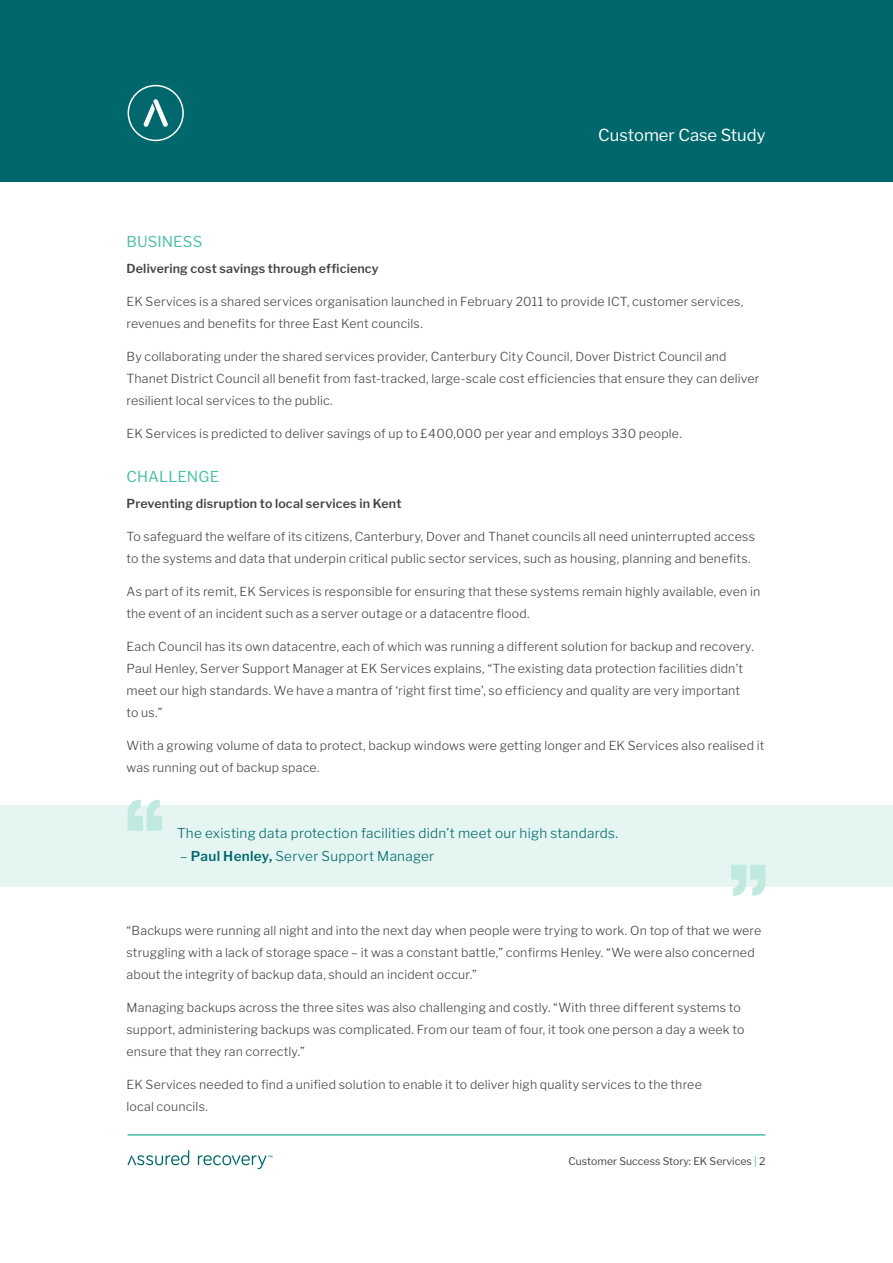
<style>
.page{position:relative;width:893px;height:1263px;background:#fff}
.page>*{position:absolute;margin:0;border:0;box-sizing:border-box;transform-origin:0 0}
.t1{font:16.5px "Libre Franklin";color:#fff}
.t2{font:15px "Libre Franklin";letter-spacing:.005em;color:#4cbfa6}
.t3{font:300 13.5px "Libre Franklin";letter-spacing:.02em;color:#00686c}
.t4{font:300 12.3px/21.8px "Libre Franklin";letter-spacing:.015em;color:#444}
.t5{font:600 12.3px "Libre Franklin";letter-spacing:.015em;color:#444}
.t6{font:10.5px "Libre Franklin";color:#444}
.s1{font-weight:600}
.s2{color:#46bfa5}
</style>
<div class="page">
<div style="left:0;top:0;width:893px;height:182px;background:#00686c"></div>
<hr style="left:128px;top:1134px;width:637px;height:2px;background:#46bfa5">
<svg style="left:128px;top:1150px;width:61px;height:15px"></svg>
<svg style="left:198px;top:1155px;width:74px;height:14px"></svg>
<svg style="left:144px;top:99px;width:24px;height:28px"></svg>
<div style="left:128px;top:85px;width:56px;height:56px;border:2px solid #fff;border-radius:50%"></div>
<div style="left:0;top:806px;width:893px;height:81px;background:#e4f5f2"></div>
<svg style="left:128px;top:800px;width:34px;height:31px"></svg>
<svg style="left:731px;top:865px;width:34px;height:31px"></svg>
<h1 class="t1" style="left:598px;top:125px;width:169px">Customer Case Study</h1>
<p class="t2" style="left:126px;top:232px;width:77px">BUSINESS</p>
<p class="t5" style="left:126px;top:261px;width:254px">Delivering cost savings through efficiency</p>
<p class="t4" style="left:126px;top:291px;width:618px">EK Services is a shared services organisation launched in February 2011 to provide ICT, customer services, revenues and benefits for three East Kent councils.</p>
<p class="t4" style="left:126px;top:346px;width:634px">By collaborating under the shared services provider, Canterbury City Council, Dover District Council and<br>Thanet District Council all benefit from fast-tracked, large-scale cost efficiencies that ensure they can deliver resilient local services to the public.</p>
<p class="t4" style="left:126px;top:422px;width:557px">EK Services is predicted to deliver savings of up to £400,000 per year and employs 330 people.</p>
<p class="t2" style="left:126px;top:468px;width:94px">CHALLENGE</p>
<p class="t5" style="left:126px;top:496px;width:277px">Preventing disruption to local services in Kent</p>
<p class="t4" style="left:126px;top:526px;width:630px">To safeguard the welfare of its citizens, Canterbury, Dover and Thanet councils all need uninterrupted access to the systems and data that underpin critical public sector services, such as housing, planning and benefits.</p>
<p class="t4" style="left:126px;top:581px;width:635px">As part of its remit, EK Services is responsible for ensuring that these systems remain highly available, even in the event of an incident such as a server outage or a datacentre flood.</p>
<p class="t4" style="left:126px;top:636px;width:629px">Each Council has its own datacentre, each of which was running a different solution for backup and recovery.<br>Paul Henley, Server Support Manager at EK Services explains, “The existing data protection facilities didn’t meet our high standards. We have a mantra of ‘right first time’, so efficiency and quality are very important to us.”</p>
<p class="t4" style="left:126px;top:734px;width:639px">With a growing volume of data to protect, backup windows were getting longer and EK Services also realised it was running out of backup space.</p>
<p class="t3" style="left:177px;top:825px;width:443px">The existing data protection facilities didn’t meet our high standards.</p>
<p class="t3" style="left:180px;top:848px;width:256px">– <span class="s1">Paul Henley,</span> Server Support Manager</p>
<p class="t4" style="left:126px;top:920px;width:636px">“Backups were running all night and into the next day when people were trying to work. On top of that we were struggling with a lack of storage space – it was a constant battle,” confirms Henley. “We were also concerned about the integrity of backup data, should an incident occur.”</p>
<p class="t4" style="left:126px;top:997px;width:619px">Managing backups across the three sites was also challenging and costly. “With three different systems to support, administering backups was complicated. From our team of four, it took one person a day a week to ensure that they ran correctly.”</p>
<p class="t4" style="left:126px;top:1073px;width:577px">EK Services needed to find a unified solution to enable it to deliver high quality services to the three local councils.</p>
<p class="t6" style="left:568px;top:1155px;width:199px">Customer Success Story: EK Services <span class="s2">|</span> 2</p>
</div>
